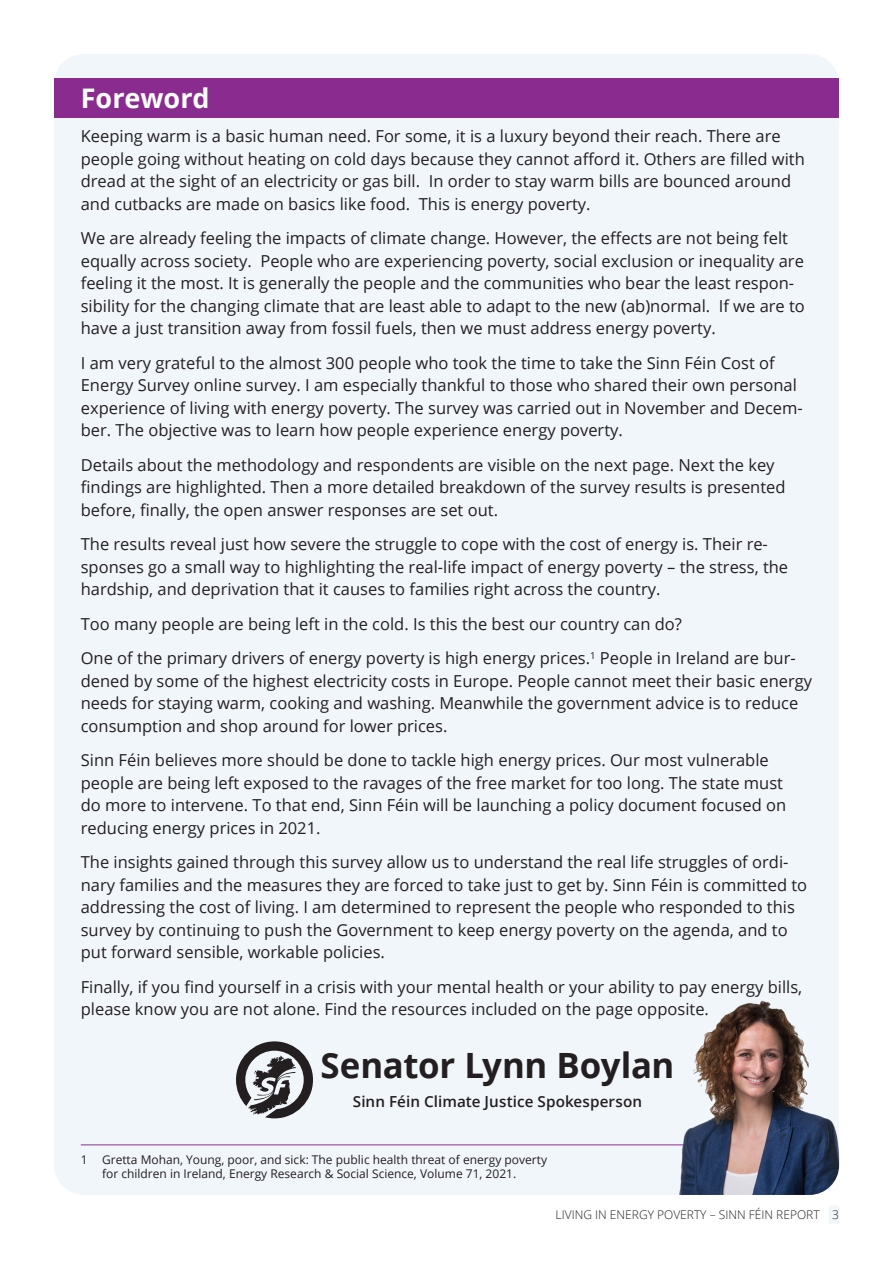
<style>
.page{position:relative;width:893px;height:1263px;background:#fff}
.page>*{position:absolute;margin:0;border:0;box-sizing:border-box;transform-origin:0 0}
.t1{font:700 34.8px "Open Sans";letter-spacing:-.01em;color:#231f20}
.Head_2{font:700 27px "Open Sans";color:#fff}
.text{font:16.5px/22.5px "Open Sans";color:#231f20}
.t2{font:600 15.3px "Open Sans";letter-spacing:.005em;color:#231f20}
.footnote{font:12px/14.4px "Open Sans";color:#231f20}
.t3{font:300 12px "Open Sans";color:#231f20}
</style>
<div class="page">
<div style="left:54px;top:54px;width:785px;height:1141px;background:#f1f6fb;border-radius:30px"></div>
<div style="left:829px;top:1205px;width:10px;height:18px;background:#f1f6fb"></div>
<div style="left:54px;top:78px;width:784px;height:40px;background:#8a2c8f"></div>
<hr style="left:81px;top:1144px;width:701px;height:1px;background:#8a2c8f">
<img style="left:667px;top:1000px;width:172px;height:195px">
<svg style="left:236px;top:1041px;width:77px;height:77px"></svg>
<p class="Head_2" style="left:81px;top:79px;width:130px">Foreword</p>
<p class="text" style="left:81px;top:124px;width:726px">Keeping warm is a basic human need. For some, it is a luxury beyond their reach. There are people going without heating on cold days because they cannot afford it. Others are filled with dread at the sight of an electricity or gas bill. In order to stay warm bills are bounced around and cutbacks are made on basics like food. This is energy poverty.</p>
<p class="text" style="left:81px;top:226px;width:726px">We are already feeling the impacts of climate change. However, the effects are not being felt equally across society. People who are experiencing poverty, social exclusion or inequality are feeling it the most. It is generally the people and the communities who bear the least respon&shy;sibility for the changing climate that are least able to adapt to the new (ab)normal. If we are to have a just transition away from fossil fuels, then we must address energy poverty.</p>
<p class="text" style="left:81px;top:351px;width:723px">I am very grateful to the almost 300 people who took the time to take the Sinn Féin Cost of Energy Survey online survey. I am especially thankful to those who shared their own personal experience of living with energy poverty. The survey was carried out in November and Decem&shy;ber. The objective was to learn how people experience energy poverty.</p>
<p class="text" style="left:81px;top:453px;width:706px">Details about the methodology and respondents are visible on the next page. Next the key findings are highlighted. Then a more detailed breakdown of the survey results is presented before, finally, the open answer responses are set out.</p>
<p class="text" style="left:81px;top:532px;width:709px">The results reveal just how severe the struggle to cope with the cost of energy is. Their re&shy;sponses go a small way to highlighting the real-life impact of energy poverty – the stress, the hardship, and deprivation that it causes to families right across the country.</p>
<p class="text" style="left:81px;top:612px;width:603px">Too many people are being left in the cold. Is this the best our country can do?</p>
<p class="text" style="left:81px;top:646px;width:733px">One of the primary drivers of energy poverty is high energy prices.<sup>1</sup> People in Ireland are bur&shy;dened by some of the highest electricity costs in Europe. People cannot meet their basic energy needs for staying warm, cooking and washing. Meanwhile the government advice is to reduce consumption and shop around for lower prices.</p>
<p class="text" style="left:81px;top:748px;width:707px">Sinn Féin believes more should be done to tackle high energy prices. Our most vulnerable people are being left exposed to the ravages of the free market for too long. The state must do more to intervene. To that end, Sinn Féin will be launching a policy document focused on reducing energy prices in 2021.</p>
<p class="text" style="left:81px;top:850px;width:728px">The insights gained through this survey allow us to understand the real life struggles of ordi&shy;nary families and the measures they are forced to take just to get by. Sinn Féin is committed to addressing the cost of living. I am determined to represent the people who responded to this survey by continuing to push the Government to keep energy poverty on the agenda, and to put forward sensible, workable policies.</p>
<p class="text" style="left:81px;top:975px;width:723px">Finally, if you find yourself in a crisis with your mental health or your ability to pay energy bills, please know you are not alone. Find the resources included on the page opposite.</p>
<p class="t1" style="left:320px;top:1041px;width:355px">Senator Lynn Boylan</p>
<p class="t2" style="left:353px;top:1091px;width:291px">Sinn Féin Climate Justice Spokesperson</p>
<p class="footnote" style="left:102px;top:1152px;width:446px;text-indent:-21px">1 Gretta Mohan, Young, poor, and sick: The public health threat of energy poverty for children in Ireland, Energy Research &amp; Social Science, Volume 71, 2021.</p>
<p class="t3" style="left:556px;top:1206px;width:285px">LIVING IN ENERGY POVERTY – SINN FÉIN REPORT 3</p>
</div>
